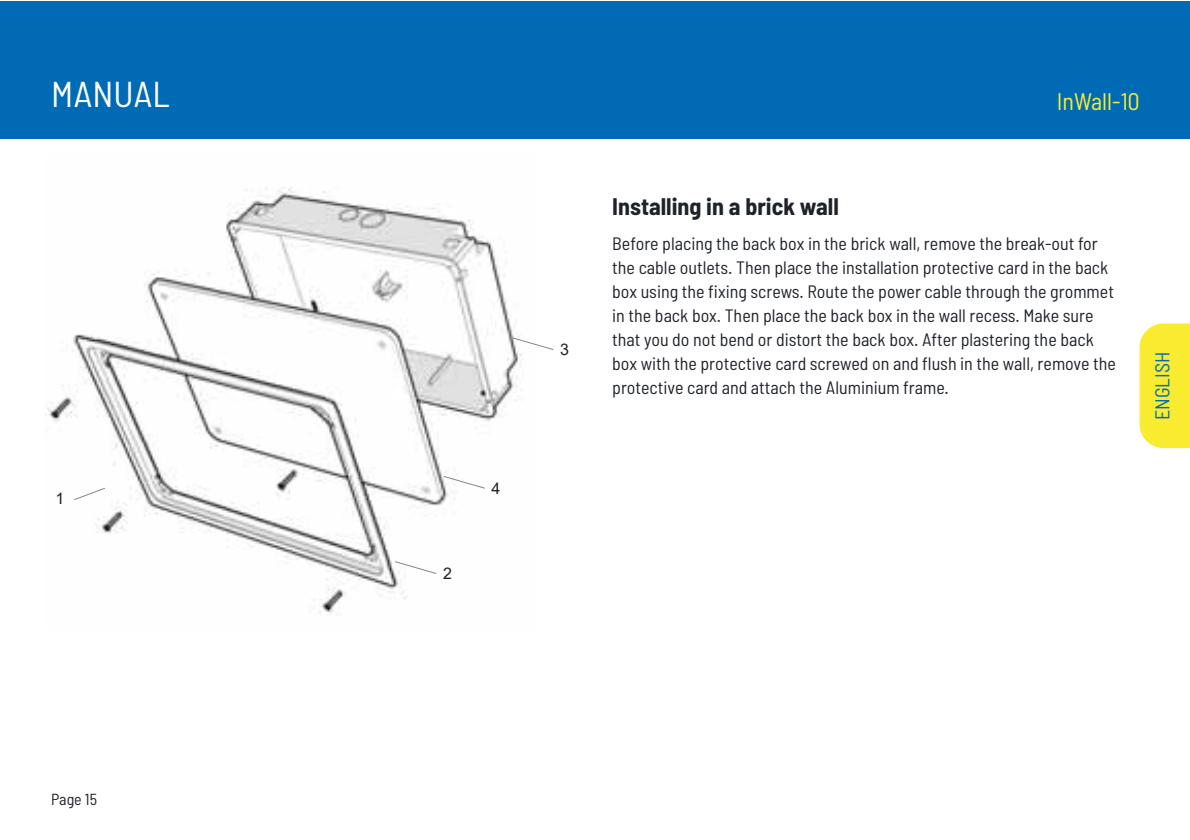
<style>
.page{position:relative;width:1190px;height:840px;background:#fff}
.page>*{position:absolute;margin:0;border:0;box-sizing:border-box;transform-origin:0 0}
.t1{font:semi-condensed 36px "Barlow";color:#fff}
.t2{font:700 semi-condensed 24px "Barlow";color:#1e2229}
.t3{font:semi-condensed 24px "Barlow";color:#f9ec30}
.t4{font:semi-condensed 20px "Barlow";color:#006bb5}
.t5{font:semi-condensed 18px/24px "Barlow";color:#1e2229}
.t6{font:semi-condensed 16px "Barlow";color:#1e2229}
.t7{font:16px "Arial";color:#231f20}
</style>
<div class="page">
<div style="left:0;top:1px;width:1190px;height:138px;background:#006bb5"></div>
<div style="left:1140px;top:323px;width:50px;height:125px;background:#f9ec30"></div>
<img style="left:46px;top:187px;width:476px;height:428px">
<svg style="left:394px;top:560px;width:44px;height:15px"></svg>
<svg style="left:511px;top:336px;width:43px;height:15px"></svg>
<svg style="left:442px;top:475px;width:44px;height:14px"></svg>
<svg style="left:73px;top:487px;width:33px;height:14px"></svg>
<h1 class="t1" style="left:51px;top:81px;width:120px">MANUAL</h1>
<h2 class="t3" style="left:1057px;top:92px;width:84px">InWall-10</h2>
<p class="t7" style="left:56px;top:489px;width:10px">1</p>
<p class="t7" style="left:443px;top:565px;width:10px">2</p>
<p class="t7" style="left:491px;top:479px;width:10px">4</p>
<p class="t7" style="left:560px;top:341px;width:10px">3</p>
<h2 class="t2" style="left:612px;top:198px;width:228px">Installing in a brick wall</h2>
<p class="t5" style="left:612px;top:234px;width:505px">Before placing the back box in the brick wall, remove the break-out for the cable outlets. Then place the installation protective card in the back box using the fixing screws. Route the power cable through the grommet in the back box. Then place the back box in the wall recess. Make sure that you do not bend or distort the back box. After plastering the back box with the protective card screwed on and flush in the wall, remove the protective card and attach the Aluminium frame.</p>
<p class="t4" style="left:1155px;top:420px;width:70px;rotate:-90deg">ENGLISH</p>
<p class="t6" style="left:51px;top:793px;width:48px">Page 15</p>
</div>
